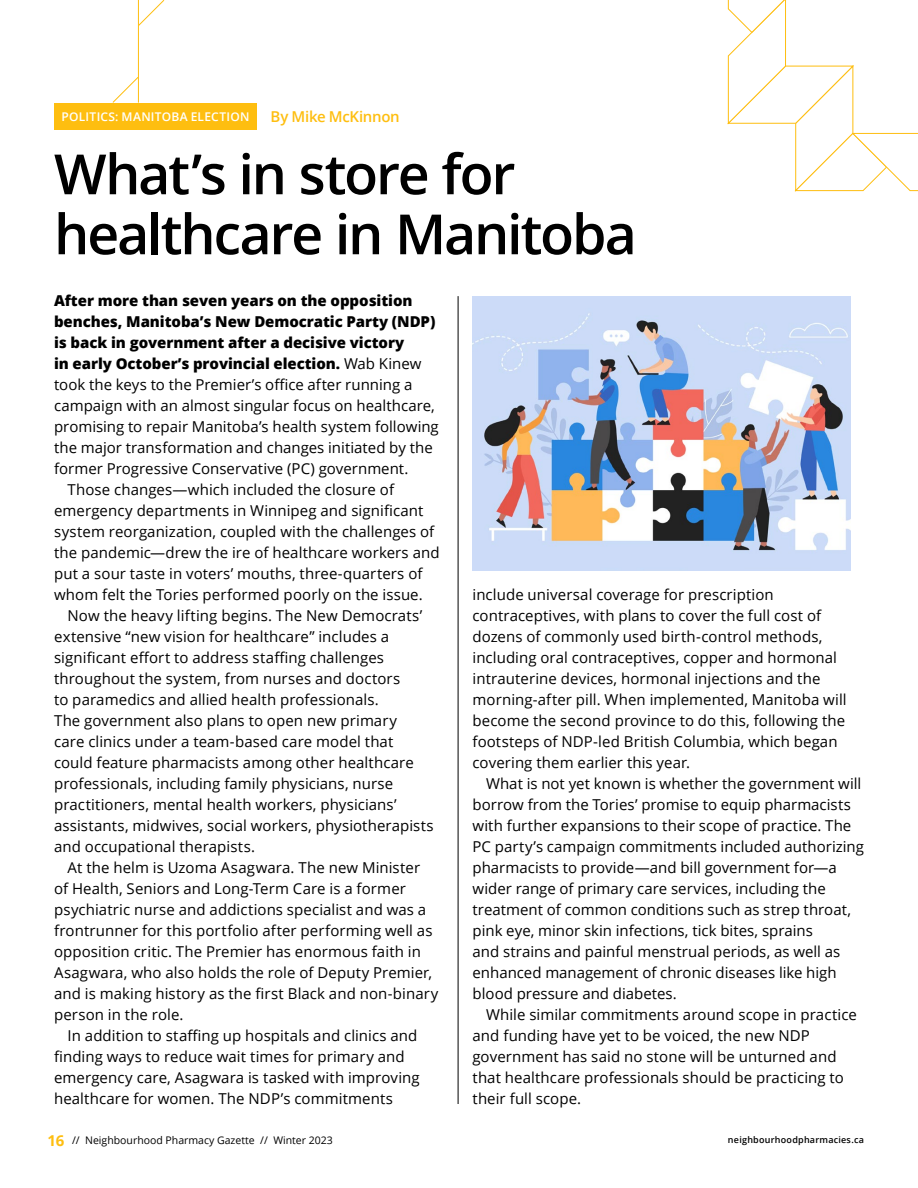
<style>
.page{position:relative;width:918px;height:1188px;background:#fff}
.page>*{position:absolute;margin:0;border:0;box-sizing:border-box;transform-origin:0 0}
.t1{font:600 55.5px/60px "Open Sans";letter-spacing:-.04em;color:#000}
.t2{font:15px/21px "Open Sans";letter-spacing:.005em;color:#000}
.t3{font:600 15px "Open Sans";letter-spacing:-.02em;color:#febe10}
.t4{font:700 15px "Open Sans";color:#febe10}
.t5{font:600 12px "Open Sans";letter-spacing:.02em;color:#fff}
.t6{font:10.5px "Open Sans";color:#000}
.t7{font:600 9px "Open Sans";letter-spacing:.025em;color:#000}
.s1{font-weight:800}
</style>
<div class="page">
<svg style="left:727px;top:0;width:191px;height:192px"></svg>
<div style="left:54px;top:103px;width:203px;height:27px;background:#febe10"></div>
<hr style="left:138px;top:0;width:1px;height:103px;background:#febe10">
<svg style="left:112px;top:77px;width:27px;height:26px"></svg>
<svg style="left:138px;top:0;width:27px;height:26px"></svg>
<hr style="left:458px;top:296px;width:1px;height:808px;background:#000">
<img style="left:473px;top:296px;width:378px;height:274px">
<p class="t5" style="left:62px;top:108px;width:189px">POLITICS: MANITOBA ELECTION</p>
<p class="t3" style="left:271px;top:106px;width:131px">By Mike McKinnon</p>
<p class="t1" style="left:54px;top:143px;width:584px">What’s in store for healthcare in Manitoba</p>
<p class="t2" style="left:54px;top:290px;width:386px"><span class="s1">After more than seven years on the opposition benches, Manitoba’s New Democratic Party (NDP) is back in government after a decisive victory<br>in early October’s provincial election.</span> Wab Kinew took the keys to the Premier’s office after running a campaign with an almost singular focus on healthcare, promising to repair Manitoba’s health system following the major transformation and changes initiated by the former Progressive Conservative (PC) government.</p>
<p class="t2" style="left:54px;top:479px;width:387px;text-indent:14px">Those changes—which included the closure of emergency departments in Winnipeg and significant system reorganization, coupled with the challenges of the pandemic—drew the ire of healthcare workers and put a sour taste in voters’ mouths, three-quarters of whom felt the Tories performed poorly on the issue.</p>
<p class="t2" style="left:54px;top:605px;width:381px;text-indent:14px">Now the heavy lifting begins. The New Democrats’ extensive “new vision for healthcare” includes a significant effort to address staffing challenges throughout the system, from nurses and doctors<br>to paramedics and allied health professionals.<br>The government also plans to open new primary<br>care clinics under a team-based care model that could feature pharmacists among other healthcare professionals, including family physicians, nurse practitioners, mental health workers, physicians’ assistants, midwives, social workers, physiotherapists and occupational therapists.</p>
<p class="t2" style="left:54px;top:857px;width:386px;text-indent:14px">At the helm is Uzoma Asagwara. The new Minister<br>of Health, Seniors and Long-Term Care is a former psychiatric nurse and addictions specialist and was a frontrunner for this portfolio after performing well as opposition critic. The Premier has enormous faith in Asagwara, who also holds the role of Deputy Premier, and is making history as the first Black and non-binary person in the role.</p>
<p class="t2" style="left:54px;top:1025px;width:367px;text-indent:14px">In addition to staffing up hospitals and clinics and finding ways to reduce wait times for primary and emergency care, Asagwara is tasked with improving healthcare for women. The NDP’s commitments</p>
<p class="t2" style="left:473px;top:584px;width:376px">include universal coverage for prescription contraceptives, with plans to cover the full cost of dozens of commonly used birth-control methods, including oral contraceptives, copper and hormonal intrauterine devices, hormonal injections and the morning-after pill. When implemented, Manitoba will become the second province to do this, following the footsteps of NDP-led British Columbia, which began covering them earlier this year.</p>
<p class="t2" style="left:473px;top:773px;width:393px;text-indent:14px">What is not yet known is whether the government will borrow from the Tories’ promise to equip pharmacists with further expansions to their scope of practice. The PC party’s campaign commitments included authorizing pharmacists to provide—and bill government for—a wider range of primary care services, including the treatment of common conditions such as strep throat, pink eye, minor skin infections, tick bites, sprains<br>and strains and painful menstrual periods, as well as enhanced management of chronic diseases like high blood pressure and diabetes.</p>
<p class="t2" style="left:473px;top:1004px;width:386px;text-indent:14px">While similar commitments around scope in practice and funding have yet to be voiced, the new NDP government has said no stone will be unturned and that healthcare professionals should be practicing to their full scope.</p>
<p class="t4" style="left:47px;top:1130px;width:19px">16</p>
<p class="t6" style="left:72px;top:1133px;width:262px">// Neighbourhood Pharmacy Gazette // Winter 2023</p>
<p class="t7" style="left:728px;top:1134px;width:138px">neighbourhoodpharmacies.ca</p>
</div>
